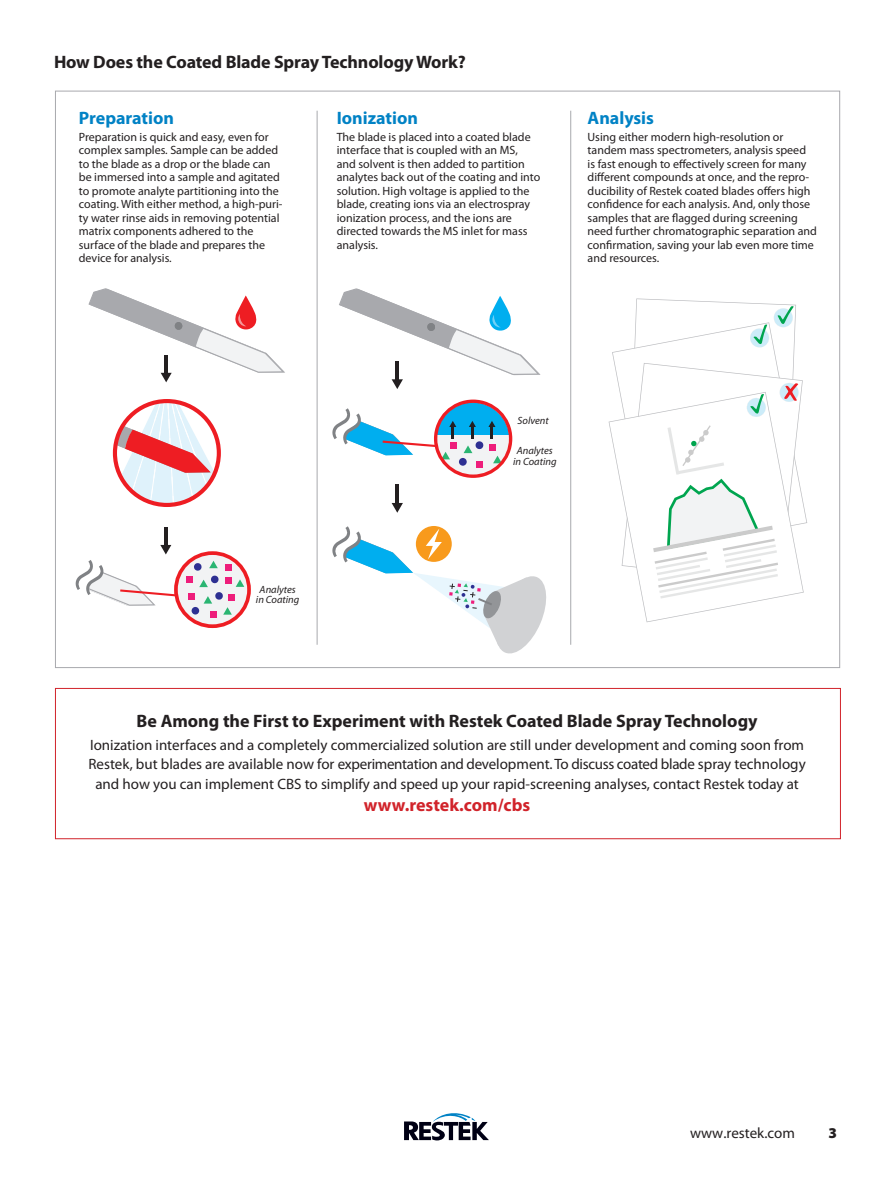
<style>
.page{position:relative;width:893px;height:1188px;background:#fff}
.page>*{position:absolute;margin:0;border:0;box-sizing:border-box;transform-origin:0 0}
.Table_Head{font:700 18px "Myriad Pro";color:#231f20}
.Paragraph_Style_2_Ar{font:700 18px "Myriad Pro";letter-spacing:-.01em;color:#231f20}
.Table_Head-2{font:700 18px "Myriad Pro";color:#0082c5}
.Table_Head-3{font:700 18px "Myriad Pro";color:#d1232a}
.Table_Head-4{font:15px/19.5px "Myriad Pro";color:#231f20;text-align:center}
.t1{font:900 15px "Myriad Pro";color:#231f20}
.Table_Head-5{font:12px/13.5px "Myriad Pro";color:#231f20}
.Table_Head-6{font:italic 10.5px/10.5px "Myriad Pro";color:#231f20;text-align:center}
</style>
<div class="page">
<svg style="left:404px;top:1113px;width:85px;height:27px"></svg>
<div style="left:55px;top:688px;width:786px;height:151px;border:1px solid #d1232a"></div>
<hr style="left:317px;top:111px;width:1px;height:534px;background:#a8a9ad">
<hr style="left:570px;top:111px;width:1px;height:534px;background:#a8a9ad">
<hr style="left:396px;top:485px;width:3px;height:21px;background:#231f20">
<svg style="left:332px;top:499px;width:214px;height:154px"></svg>
<svg style="left:332px;top:288px;width:209px;height:190px"></svg>
<svg style="left:177px;top:554px;width:71px;height:71px"></svg>
<svg style="left:75px;top:288px;width:210px;height:330px"></svg>
<div style="left:174px;top:551px;width:77px;height:77px;border:4px solid #ee1d23;border-radius:50%"></div>
<svg style="left:609px;top:392px;width:195px;height:230px"></svg>
<svg style="left:622px;top:298px;width:181px;height:301px"></svg>
<p class="Paragraph_Style_2_Ar" style="left:54px;top:50px;width:413px">How Does the Coated Blade Spray Technology Work?</p>
<p class="Table_Head-2" style="left:79px;top:106px;width:97px">Preparation</p>
<p class="Table_Head-5" style="left:79px;top:130px;width:205px">Preparation is quick and easy, even for complex samples. Sample can be added to the blade as a drop or the blade can be immersed into a sample and agitated to promote analyte partitioning into the coating. With either method, a high-puri&shy;ty water rinse aids in removing potential matrix components adhered to the surface of the blade and prepares the device for analysis.</p>
<p class="Table_Head-2" style="left:337px;top:106px;width:83px">Ionization</p>
<p class="Table_Head-5" style="left:337px;top:130px;width:205px">The blade is placed into a coated blade interface that is coupled with an MS,<br>and solvent is then added to partition analytes back out of the coating and into solution. High voltage is applied to the blade, creating ions via an electrospray ionization process, and the ions are directed towards the MS inlet for mass analysis.</p>
<p class="Table_Head-2" style="left:588px;top:106px;width:68px">Analysis</p>
<p class="Table_Head-5" style="left:588px;top:130px;width:231px">Using either modern high-resolution or tandem mass spectrometers, analysis speed<br>is fast enough to effectively screen for many different compounds at once, and the repro&shy;ducibility of Restek coated blades offers high confidence for each analysis. And, only those samples that are flagged during screening need further chromatographic separation and confirmation, saving your lab even more time and resources.</p>
<p class="Table_Head-6" style="left:256px;top:584px;width:45px">Analytes in Coating</p>
<p class="Table_Head-6" style="left:517px;top:415px;width:33px">Solvent</p>
<p class="Table_Head-6" style="left:513px;top:445px;width:45px">Analytes in Coating</p>
<p class="Table_Head" style="left:137px;top:709px;width:622px">Be Among the First to Experiment with Restek Coated Blade Spray Technology</p>
<p class="Table_Head-4" style="left:88px;top:735px;width:719px">Ionization interfaces and a completely commercialized solution are still under development and coming soon from<br>Restek, but blades are available now for experimentation and development. To discuss coated blade spray technology and how you can implement CBS to simplify and speed up your rapid-screening analyses, contact Restek today at</p>
<p class="Table_Head-3" style="left:364px;top:793px;width:168px">www.restek.com/cbs</p>
<p class="Table_Head-4" style="left:690px;top:1123px;width:106px">www.restek.com</p>
<p class="t1" style="left:828px;top:1125px;width:10px">3</p>
</div>
